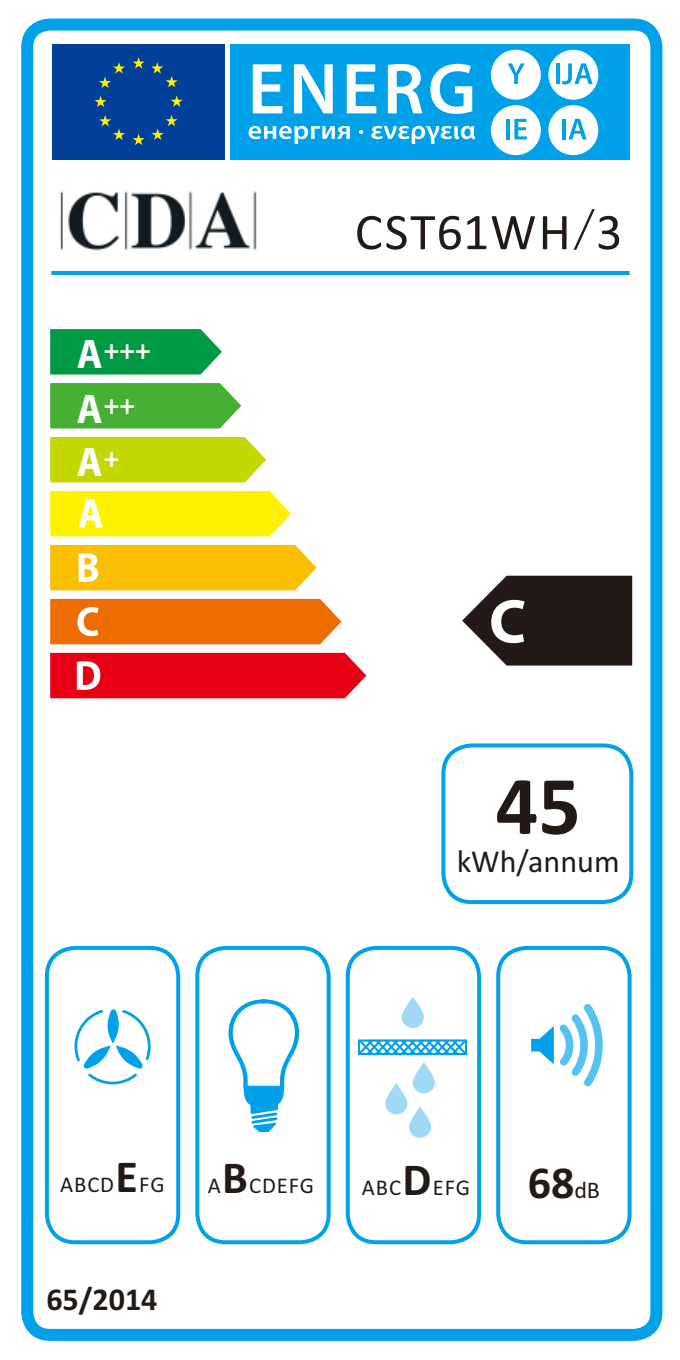
<style>
.page{position:relative;width:680px;height:1360px;background:#fff}
.page>*{position:absolute;margin:0;border:0;box-sizing:border-box;transform-origin:0 0}
.t1{font:700 84px "Calibri";color:#231916}
.t2{font:52px "Calibri";letter-spacing:.025em;color:#231916}
.t3{font:700 46px "Calibri";color:#231916}
.t4{font:700 41.6px "Myriad Pro";color:#fff;scale:.95 1}
.t5{font:32px "Calibri";color:#231916}
.t6{font:700 32px "Calibri";color:#231916}
.t7{font:700 27.6px/54.8px "Myriad Pro";color:#fff;scale:.95 1}
.t8{font:22.4px "Calibri";letter-spacing:.04em;color:#231916}
.s1{font-size:41.6px}
.s2{font-family:"Adobe Fangsong Std"}
.s3{font-weight:700;font-size:46px}
.s4{font-weight:400;font-size:24px}
</style>
<div class="page">
<div style="left:21px;top:19px;width:641px;height:1322px;border:12px solid #00a1e9;border-radius:23px"></div>
<div style="left:52px;top:45px;width:173px;height:115px;background:#004098"></div>
<div style="left:230px;top:45px;width:400px;height:115px;background:#00a1e9"></div>
<svg style="left:151px;top:62px;width:27px;height:25px"></svg>
<svg style="left:133px;top:57px;width:12px;height:12px"></svg>
<svg style="left:99px;top:62px;width:26px;height:26px"></svg>
<svg style="left:95px;top:96px;width:12px;height:11px"></svg>
<svg style="left:99px;top:115px;width:26px;height:25px"></svg>
<svg style="left:133px;top:134px;width:12px;height:11px"></svg>
<svg style="left:152px;top:115px;width:26px;height:25px"></svg>
<svg style="left:171px;top:95px;width:12px;height:12px"></svg>
<svg style="left:253px;top:64px;width:29px;height:49px"></svg>
<svg style="left:294px;top:64px;width:39px;height:49px"></svg>
<svg style="left:347px;top:64px;width:29px;height:49px"></svg>
<svg style="left:388px;top:64px;width:35px;height:49px"></svg>
<svg style="left:430px;top:64px;width:42px;height:50px"></svg>
<svg style="left:249px;top:126px;width:101px;height:18px"></svg>
<svg style="left:359px;top:130px;width:4px;height:4px"></svg>
<svg style="left:371px;top:126px;width:104px;height:18px"></svg>
<div style="left:491px;top:50px;width:50px;height:50px;background:#fff;border-radius:50%"></div>
<svg style="left:508px;top:63px;width:17px;height:21px"></svg>
<div style="left:548px;top:50px;width:50px;height:50px;background:#fff;border-radius:50%"></div>
<div style="left:491px;top:105px;width:50px;height:50px;background:#fff;border-radius:50%"></div>
<hr style="left:506px;top:119px;width:4px;height:21px;background:#00a1e9">
<svg style="left:514px;top:119px;width:13px;height:21px"></svg>
<div style="left:548px;top:105px;width:50px;height:50px;background:#fff;border-radius:50%"></div>
<hr style="left:556px;top:63px;width:4px;height:21px;background:#00a1e9">
<svg style="left:562px;top:63px;width:31px;height:21px"></svg>
<hr style="left:562px;top:119px;width:4px;height:21px;background:#00a1e9">
<svg style="left:569px;top:119px;width:18px;height:21px"></svg>
<hr style="left:51px;top:271px;width:579px;height:4px;background:#00a1e9">
<div style="left:45px;top:946px;width:135px;height:298px;border:4px solid #00a1e9;border-radius:28px"></div>
<div style="left:50px;top:437px;width:216px;height:45px;background:#c4d700"></div>
<div style="left:50px;top:383px;width:191px;height:45px;background:#46b035"></div>
<svg style="left:50px;top:329px;width:172px;height:46px;background:#13a051"></svg>
<svg style="left:50px;top:491px;width:241px;height:45px;background:#fff213"></svg>
<svg style="left:50px;top:545px;width:267px;height:45px;background:#fac312"></svg>
<svg style="left:50px;top:599px;width:291px;height:45px;background:#ed740d"></svg>
<svg style="left:50px;top:653px;width:316px;height:45px;background:#e71021"></svg>
<svg style="left:462px;top:576px;width:170px;height:90px"></svg>
<div style="left:441px;top:743px;width:192px;height:161px;border:4px solid #00a1e9;border-radius:28px"></div>
<div style="left:195px;top:946px;width:136px;height:298px;border:4px solid #00a1e9;border-radius:28px"></div>
<div style="left:346px;top:946px;width:135px;height:298px;border:4px solid #00a1e9;border-radius:28px"></div>
<div style="left:496px;top:946px;width:136px;height:298px;border:4px solid #00a1e9;border-radius:28px"></div>
<svg style="left:531px;top:1004px;width:72px;height:83px"></svg>
<svg style="left:402px;top:997px;width:22px;height:31px"></svg>
<svg style="left:358px;top:1039px;width:110px;height:16px"></svg>
<svg style="left:385px;top:1083px;width:22px;height:31px"></svg>
<svg style="left:413px;top:1062px;width:22px;height:31px"></svg>
<svg style="left:409px;top:1107px;width:22px;height:31px"></svg>
<svg style="left:74px;top:1009px;width:77px;height:76px"></svg>
<svg style="left:228px;top:999px;width:72px;height:134px"></svg>
<img style="left:60px;top:191px;width:197px;height:60px">
<p class="t7" style="left:77px;top:325px;width:79px"><span class="s1">A</span>+++<br><span class="s1">A</span>++</p>
<h3 class="t4" style="left:77px;top:444px;width:46px">A<sup>+</sup></h3>
<h2 class="t2" style="left:355px;top:210px;width:269px">CST61WH<span class="s2">/</span>3</h2>
<h1 class="t1" style="left:496px;top:771px;width:87px">45</h1>
<h3 class="t5" style="left:457px;top:848px;width:164px">kWh/annum</h3>
<p class="t8" style="left:60px;top:1175px;width:106px">ABCD<span class="s3">E</span>FG</p>
<p class="t8" style="left:208px;top:1176px;width:108px">A<span class="s3">B</span>CDEFG</p>
<p class="t8" style="left:362px;top:1178px;width:110px">ABC<span class="s3">D</span>EFG</p>
<h3 class="t6" style="left:46px;top:1286px;width:113px">65/2014</h3>
<h3 class="t3" style="left:528px;top:1163px;width:74px">68<span class="s4">dB</span></h3>
</div>
